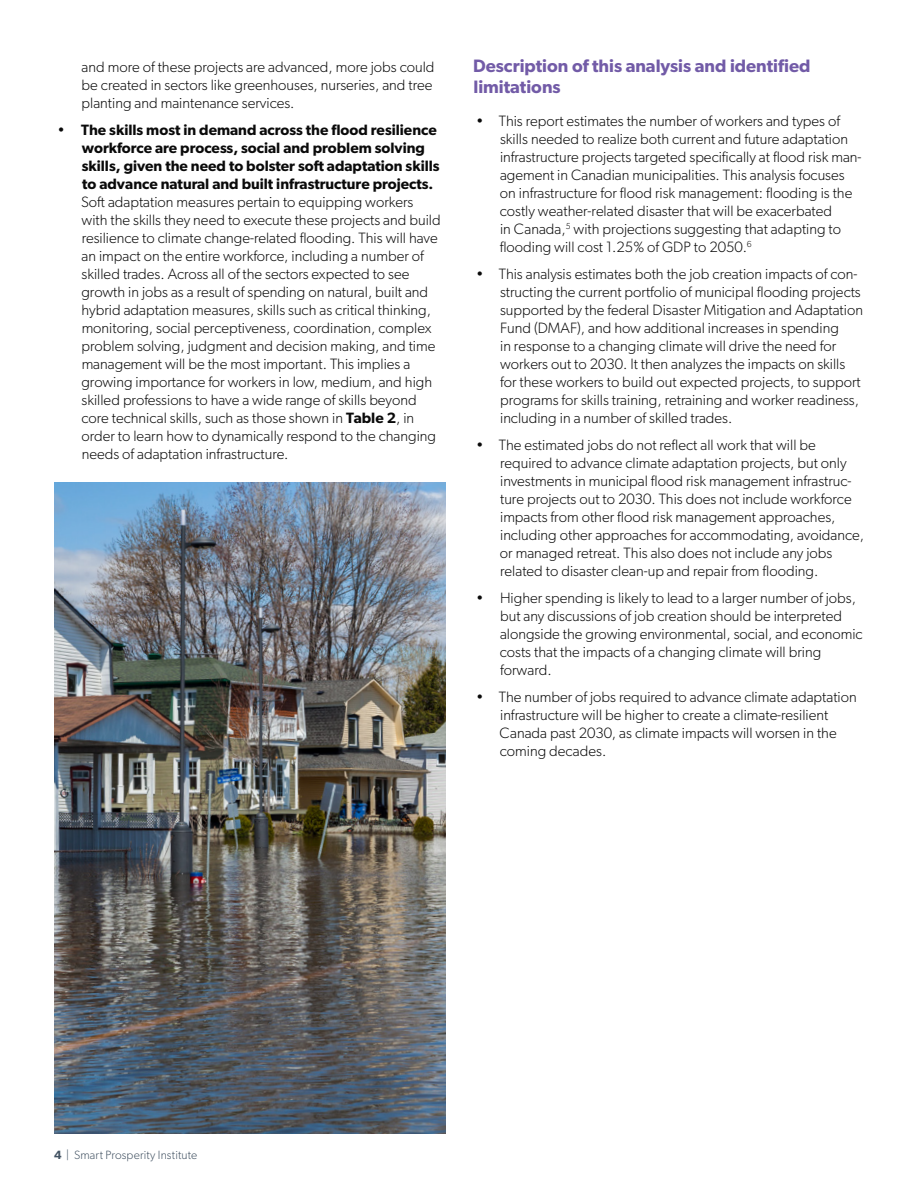
<style>
.page{position:relative;width:918px;height:1188px;background:#fff}
.page>*{position:absolute;margin:0;border:0;box-sizing:border-box;transform-origin:0 0}
.t1{font:600 18px/21px "Gibson";color:#725ba7}
.t2{font:300 15px/18px "Gibson";color:#0a0a0a}
.t3{font:600 15px/18px "Gibson";color:#0a0a0a}
.t4{font:300 12px "Gibson";letter-spacing:.01em;color:#435363}
.s1{font-weight:300}
.s2{font-weight:600}
</style>
<div class="page">
<img style="left:54px;top:482px;width:392px;height:652px">
<p class="t2" style="left:82px;top:58px;width:355px">and more of these projects are advanced, more jobs could be created in sectors like greenhouses, nurseries, and tree planting and maintenance services.</p>
<p class="t3" style="left:82px;top:120px;width:359px;text-indent:-24px"><span class="s1">•</span> The skills most in demand across the flood resilience workforce are process, social and problem solving skills, given the need to bolster soft adaptation skills to advance natural and built infrastructure projects.</p>
<p class="t2" style="left:81px;top:193px;width:361px">Soft adaptation measures pertain to equipping workers with the skills they need to execute these projects and build resilience to climate change-related flooding. This will have an impact on the entire workforce, including a number of skilled trades. Across all of the sectors expected to see growth in jobs as a result of spending on natural, built and hybrid adaptation measures, skills such as critical thinking, monitoring, social perceptiveness, coordination, complex problem solving, judgment and decision making, and time management will be the most important. This implies a growing importance for workers in low, medium, and high skilled professions to have a wide range of skills beyond core technical skills, such as those shown in <span class="s2">Table 2</span>, in order to learn how to dynamically respond to the changing needs of adaptation infrastructure.</p>
<p class="t1" style="left:473px;top:55px;width:339px">Description of this analysis and identified limitations</p>
<p class="t2" style="left:500px;top:112px;width:363px;text-indent:-24px">• This report estimates the number of workers and types of skills needed to realize both current and future adaptation infrastructure projects targeted specifically at flood risk man&shy;agement in Canadian municipalities. This analysis focuses on infrastructure for flood risk management: flooding is the costly weather-related disaster that will be exacerbated<br>in Canada,<sup>5</sup> with projections suggesting that adapting to flooding will cost 1.25% of GDP to 2050.<sup>6</sup></p>
<p class="t2" style="left:500px;top:265px;width:365px;text-indent:-24px">• This analysis estimates both the job creation impacts of con&shy;structing the current portfolio of municipal flooding projects supported by the federal Disaster Mitigation and Adaptation Fund (DMAF), and how additional increases in spending<br>in response to a changing climate will drive the need for workers out to 2030. It then analyzes the impacts on skills for these workers to build out expected projects, to support programs for skills training, retraining and worker readiness, including in a number of skilled trades.</p>
<p class="t2" style="left:500px;top:436px;width:366px;text-indent:-24px">• The estimated jobs do not reflect all work that will be required to advance climate adaptation projects, but only investments in municipal flood risk management infrastruc&shy;ture projects out to 2030. This does not include workforce impacts from other flood risk management approaches, including other approaches for accommodating, avoidance, or managed retreat. This also does not include any jobs related to disaster clean-up and repair from flooding.</p>
<p class="t2" style="left:500px;top:589px;width:364px;text-indent:-24px">• Higher spending is likely to lead to a larger number of jobs, but any discussions of job creation should be interpreted alongside the growing environmental, social, and economic costs that the impacts of a changing climate will bring forward.</p>
<p class="t2" style="left:500px;top:688px;width:359px;text-indent:-23px">• The number of jobs required to advance climate adaptation infrastructure will be higher to create a climate-resilient Canada past 2030, as climate impacts will worsen in the coming decades.</p>
<p class="t4" style="left:54px;top:1147px;width:145px"><span class="s2">4</span> | Smart Prosperity Institute</p>
</div>
